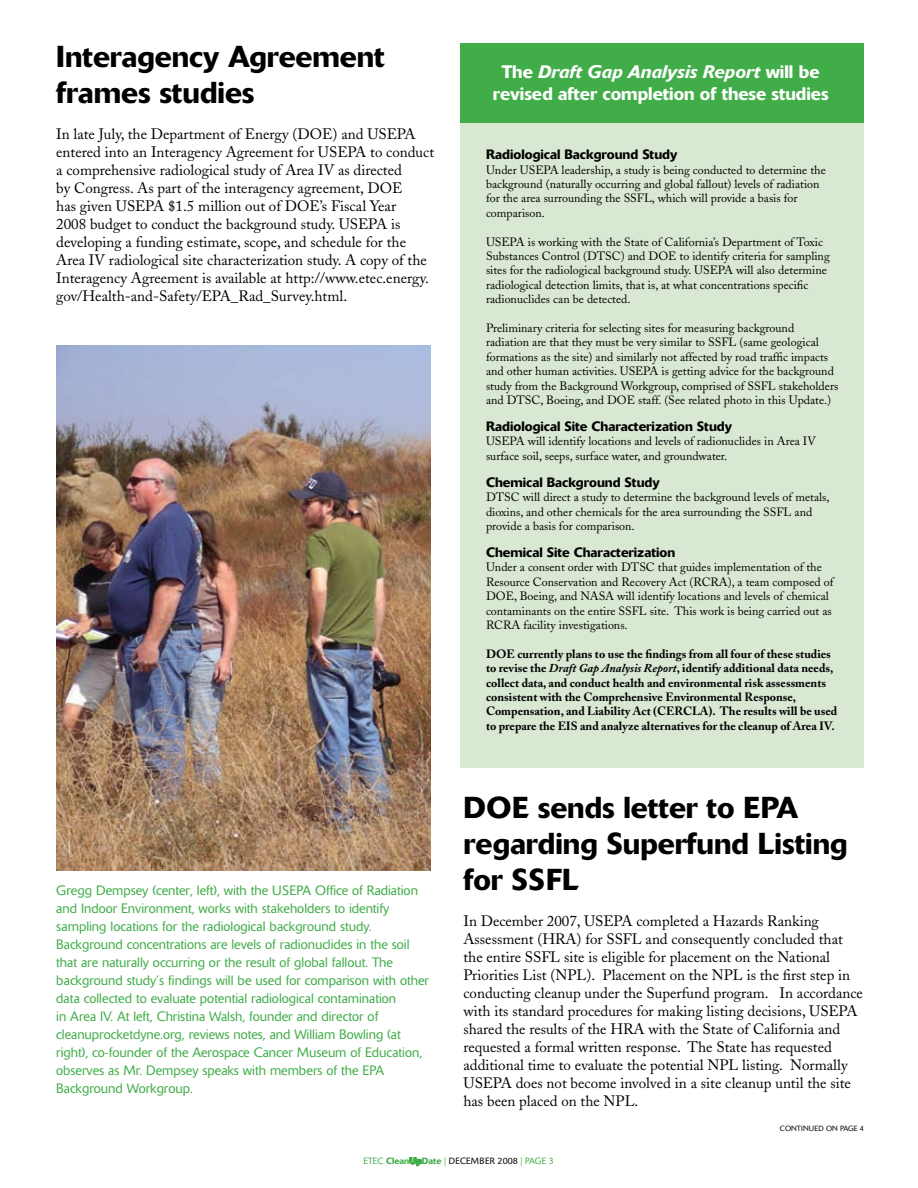
<style>
.page{position:relative;width:918px;height:1188px;background:#fff}
.page>*{position:absolute;margin:0;border:0;box-sizing:border-box;transform-origin:0 0}
.t1{font:500 30px/36px "Delta";color:#000}
.t2{font:500 18px/21.6px "Delta";color:#fff;text-align:center}
.t3{font:15px/18px "Adobe Caslon";color:#000}
.t4{font:300 13.5px/18px "Delta";color:#41ad49}
.t5{font:500 13.5px "Delta";color:#000}
.t6{font:12px/14.4px "Adobe Caslon";color:#000}
.t7{font:700 12px/14.4px "Adobe Caslon";color:#000}
.t8{font:300 9px "Delta";letter-spacing:.02em;color:#000}
.t9{font:300 7.5px "Delta";letter-spacing:.02em;color:#000}
.s1{font-style:italic}
.s2{color:#41ad49}
.s3{font-weight:500;color:#41ad49}
.s4{font-family:"Delta Outline";font-weight:400;color:#41ad49}
</style>
<div class="page">
<svg style="left:410px;top:1157px;width:12px;height:9px"></svg>
<div style="left:460px;top:43px;width:404px;height:725px;background:#d9e8d2"></div>
<div style="left:460px;top:43px;width:404px;height:80px;background:#41ad49"></div>
<img style="left:56px;top:346px;width:375px;height:524px">
<h1 class="t1" style="left:56px;top:38px;width:330px">Interagency Agreement frames studies</h1>
<p class="t3" style="left:56px;top:125px;width:379px">In late July, the Department of Energy (DOE) and USEPA entered into an Interagency Agreement for USEPA to conduct a comprehensive radiological study of Area IV as directed<br>by Congress. As part of the interagency agreement, DOE<br>has given USEPA $1.5 million out of DOE’s Fiscal Year<br>2008 budget to conduct the background study. USEPA is developing a funding estimate, scope, and schedule for the Area IV radiological site characterization study. A copy of the Interagency Agreement is available at http://www.etec.energy. gov/Health-and-Safety/EPA_Rad_Survey.html.</p>
<p class="t4" style="left:56px;top:881px;width:374px">Gregg Dempsey (center, left), with the USEPA Office of Radiation and Indoor Environment, works with stakeholders to identify sampling locations for the radiological background study.<br>Background concentrations are levels of radionuclides in the soil that are naturally occurring or the result of global fallout. The background study’s findings will be used for comparison with other data collected to evaluate potential radiological contamination<br>in Area IV. At left, Christina Walsh, founder and director of cleanuprocketdyne.org, reviews notes, and William Bowling (at right), co-founder of the Aerospace Cancer Museum of Education, observes as Mr. Dempsey speaks with members of the EPA Background Workgroup.</p>
<h2 class="t2" style="left:493px;top:61px;width:337px">The <span class="s1">Draft Gap Analysis Report</span> will be revised after completion of these studies</h2>
<p class="t5" style="left:486px;top:146px;width:193px">Radiological Background Study</p>
<p class="t6" style="left:486px;top:162px;width:341px">Under USEPA leadership, a study is being conducted to determine the background (naturally occurring and global fallout) levels of radiation for the area surrounding the SSFL, which will provide a basis for comparison.</p>
<p class="t6" style="left:486px;top:234px;width:345px">USEPA is working with the State of California’s Department of Toxic Substances Control (DTSC) and DOE to identify criteria for sampling sites for the radiological background study. USEPA will also determine radiological detection limits, that is, at what concentrations specific radionuclides can be detected.</p>
<p class="t6" style="left:486px;top:321px;width:354px">Preliminary criteria for selecting sites for measuring background radiation are that they must be very similar to SSFL (same geological formations as the site) and similarly not affected by road traffic impacts and other human activities. USEPA is getting advice for the background study from the Background Workgroup, comprised of SSFL stakeholders and DTSC, Boeing, and DOE staff. (See related photo in this Update.)</p>
<p class="t5" style="left:486px;top:418px;width:248px">Radiological Site Characterization Study</p>
<p class="t6" style="left:486px;top:434px;width:331px">USEPA will identify locations and levels of radionuclides in Area IV surface soil, seeps, surface water, and groundwater.</p>
<p class="t5" style="left:486px;top:474px;width:175px">Chemical Background Study</p>
<p class="t6" style="left:486px;top:490px;width:345px">DTSC will direct a study to determine the background levels of metals, dioxins, and other chemicals for the area surrounding the SSFL and provide a basis for comparison.</p>
<p class="t5" style="left:486px;top:544px;width:191px">Chemical Site Characterization</p>
<p class="t6" style="left:486px;top:560px;width:349px">Under a consent order with DTSC that guides implementation of the Resource Conservation and Recovery Act (RCRA), a team composed of DOE, Boeing, and NASA will identify locations and levels of chemical contaminants on the entire SSFL site. This work is being carried out as RCRA facility investigations.</p>
<p class="t7" style="left:486px;top:647px;width:353px">DOE currently plans to use the findings from all four of these studies to revise the <span class="s1">Draft Gap Analysis Report</span>, identify additional data needs, collect data, and conduct health and environmental risk assessments consistent with the Comprehensive Environmental Response, Compensation, and Liability Act (CERCLA). The results will be used to prepare the EIS and analyze alternatives for the cleanup of Area IV.</p>
<h1 class="t1" style="left:464px;top:790px;width:386px">DOE sends letter to EPA regarding Superfund Listing for SSFL</h1>
<p class="t3" style="left:464px;top:913px;width:401px">In December 2007, USEPA completed a Hazards Ranking Assessment (HRA) for SSFL and consequently concluded that the entire SSFL site is eligible for placement on the National Priorities List (NPL). Placement on the NPL is the first step in conducting cleanup under the Superfund program. In accordance with its standard procedures for making listing decisions, USEPA shared the results of the HRA with the State of California and requested a formal written response. The State has requested additional time to evaluate the potential NPL listing. Normally USEPA does not become involved in a site cleanup until the site has been placed on the NPL.</p>
<p class="t9" style="left:780px;top:1124px;width:86px">CONTINUED ON PAGE 4</p>
<p class="t8" style="left:364px;top:1156px;width:192px"><span class="s2">ETEC</span> <span class="s3">Clean</span><span class="s4">Up</span><span class="s3">Date</span> <span class="s2">|</span> DECEMBER 2008 <span class="s2">| PAGE 3</span></p>
</div>
